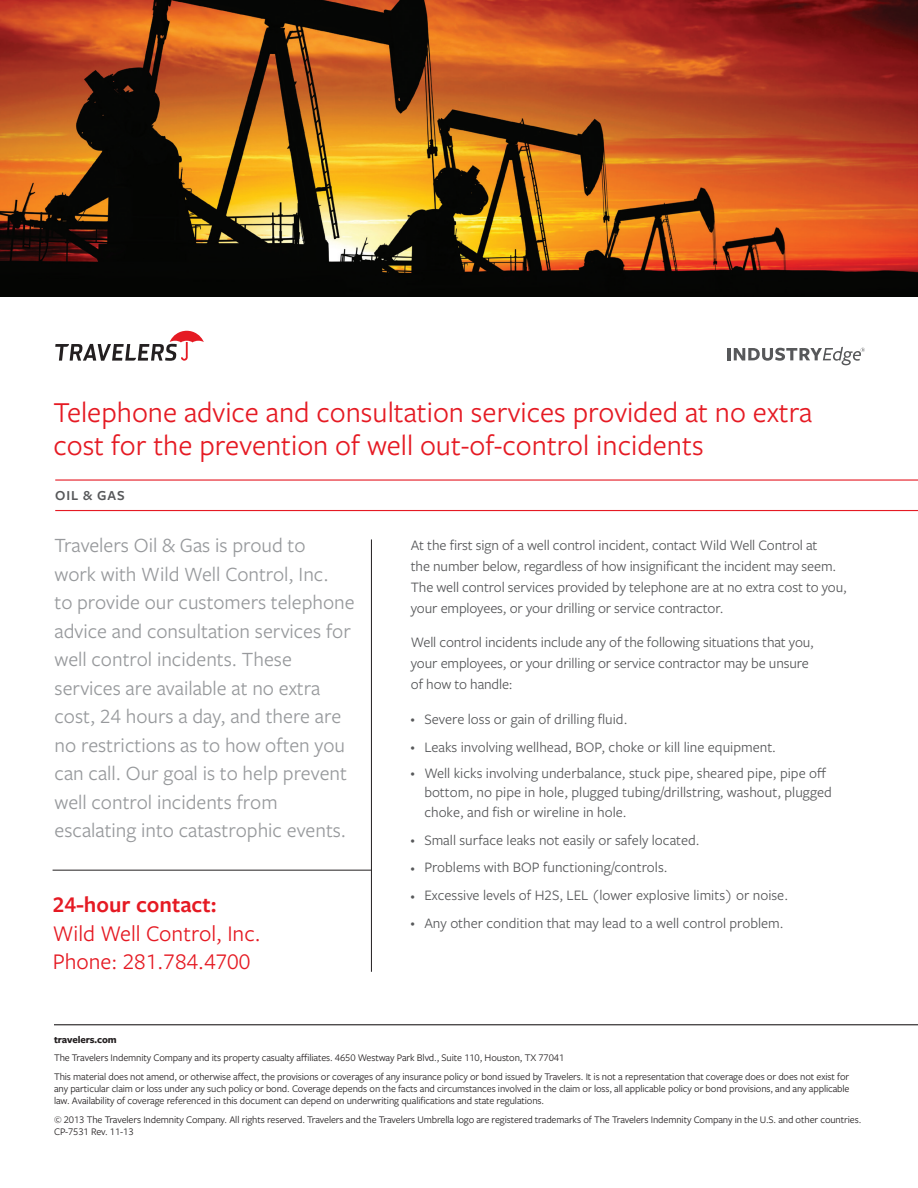
<style>
.page{position:relative;width:918px;height:1188px;background:#fff}
.page>*{position:absolute;margin:0;border:0;box-sizing:border-box;transform-origin:0 0}
.t1{font:30px/33px "Freight Sans Pro";color:#e51a23}
.Call_Out_Red{font:23.25px/28.5px "Freight Sans Pro";color:#e51a23}
.Call_Out_Gray{font:21px/28.5px "Freight Sans Pro";color:#97999c}
.Body_copy{font:15px/21px "Freight Sans Pro";letter-spacing:-.005em;color:#57585a}
.Sub-title_1_line{font:600 14.25px "Freight Sans Pro";letter-spacing:.06em;color:#57585a}
.Disclaimer{font:10.5px/12px "Freight Sans Pro";letter-spacing:-.01em;color:#231f20;text-align:justify}
.Disclaimer-2{font:700 10.5px "Freight Sans Pro";letter-spacing:-.01em;color:#231f20}
.s1{font-size:8.55px}
.s2{font-weight:600}
</style>
<div class="page">
<hr style="left:54px;top:1024px;width:864px;height:1px;background:#231f20">
<svg style="left:55px;top:331px;width:149px;height:30px"></svg>
<hr style="left:55px;top:479px;width:863px;height:2px;background:#e51a23">
<hr style="left:55px;top:510px;width:863px;height:1px;background:#e51a23">
<img style="left:0;top:0;width:918px;height:297px">
<svg style="left:728px;top:347px;width:137px;height:18px"></svg>
<hr style="left:371px;top:539px;width:1px;height:433px;background:#231f20">
<hr style="left:53px;top:870px;width:318px;height:1px;background:#231f20">
<p class="t1" style="left:53px;top:395px;width:761px">Telephone advice and consultation services provided at no extra cost for the prevention of well out-of-control incidents</p>
<p class="Sub-title_1_line" style="left:55px;top:485px;width:71px">OIL &amp; GAS</p>
<p class="Call_Out_Gray" style="left:55px;top:530px;width:302px">Travelers Oil &amp; Gas is proud to<br>work with Wild Well Control, Inc.<br>to provide our customers telephone advice and consultation services for well control incidents. These services are available at no extra cost, 24 hours a day, and there are no restrictions as to how often you can call. Our goal is to help prevent well control incidents from escalating into catastrophic events.</p>
<p class="Body_copy" style="left:411px;top:534px;width:438px">At the first sign of a well control incident, contact Wild Well Control at<br>the number below, regardless of how insignificant the incident may seem.<br>The well control services provided by telephone are at no extra cost to you, your employees, or your drilling or service contractor.</p>
<p class="Body_copy" style="left:411px;top:631px;width:405px">Well control incidents include any of the following situations that you, your employees, or your drilling or service contractor may be unsure of how to handle:</p>
<p class="Body_copy" style="left:411px;top:708px;width:218px"><span class="s1">•</span> Severe loss or gain of drilling fluid.</p>
<p class="Body_copy" style="left:411px;top:736px;width:367px"><span class="s1">•</span> Leaks involving wellhead, BOP, choke or kill line equipment.</p>
<p class="Body_copy" style="left:424px;top:763px;width:409px;line-height:19.5px;text-indent:-14px"><span class="s1">•</span> Well kicks involving underbalance, stuck pipe, sheared pipe, pipe off bottom, no pipe in hole, plugged tubing/drillstring, washout, plugged choke, and fish or wireline in hole.</p>
<p class="Body_copy" style="left:411px;top:829px;width:290px"><span class="s1">•</span> Small surface leaks not easily or safely located.</p>
<p class="Body_copy" style="left:411px;top:856px;width:258px"><span class="s1">•</span> Problems with BOP functioning/controls.</p>
<p class="Body_copy" style="left:411px;top:884px;width:379px"><span class="s1">•</span> Excessive levels of H2S, LEL (lower explosive limits) or noise.</p>
<p class="Body_copy" style="left:411px;top:912px;width:374px"><span class="s1">•</span> Any other condition that may lead to a well control problem.</p>
<p class="Call_Out_Red" style="left:53px;top:889px;width:209px"><span class="s2">24-hour contact:<br></span>Wild Well Control, Inc.<br>Phone: 281.784.4700</p>
<p class="Disclaimer-2" style="left:54px;top:1032px;width:64px">travelers.com</p>
<p class="Disclaimer" style="left:54px;top:1052px;width:512px">The Travelers Indemnity Company and its property casualty affiliates. 4650 Westway Park Blvd., Suite 110, Houston, TX 77041</p>
<p class="Disclaimer" style="left:54px;top:1070px;width:797px">This material does not amend, or otherwise affect, the provisions or coverages of any insurance policy or bond issued by Travelers. It is not a representation that coverage does or does not exist for any particular claim or loss under any such policy or bond. Coverage depends on the facts and circumstances involved in the claim or loss, all applicable policy or bond provisions, and any applicable law. Availability of coverage referenced in this document can depend on underwriting qualifications and state regulations.</p>
<p class="Disclaimer" style="left:54px;top:1113px;width:809px">© 2013 The Travelers Indemnity Company. All rights reserved. Travelers and the Travelers Umbrella logo are registered trademarks of The Travelers Indemnity Company in the U.S. and other countries.<br>CP-7531 Rev. 11-13</p>
</div>
